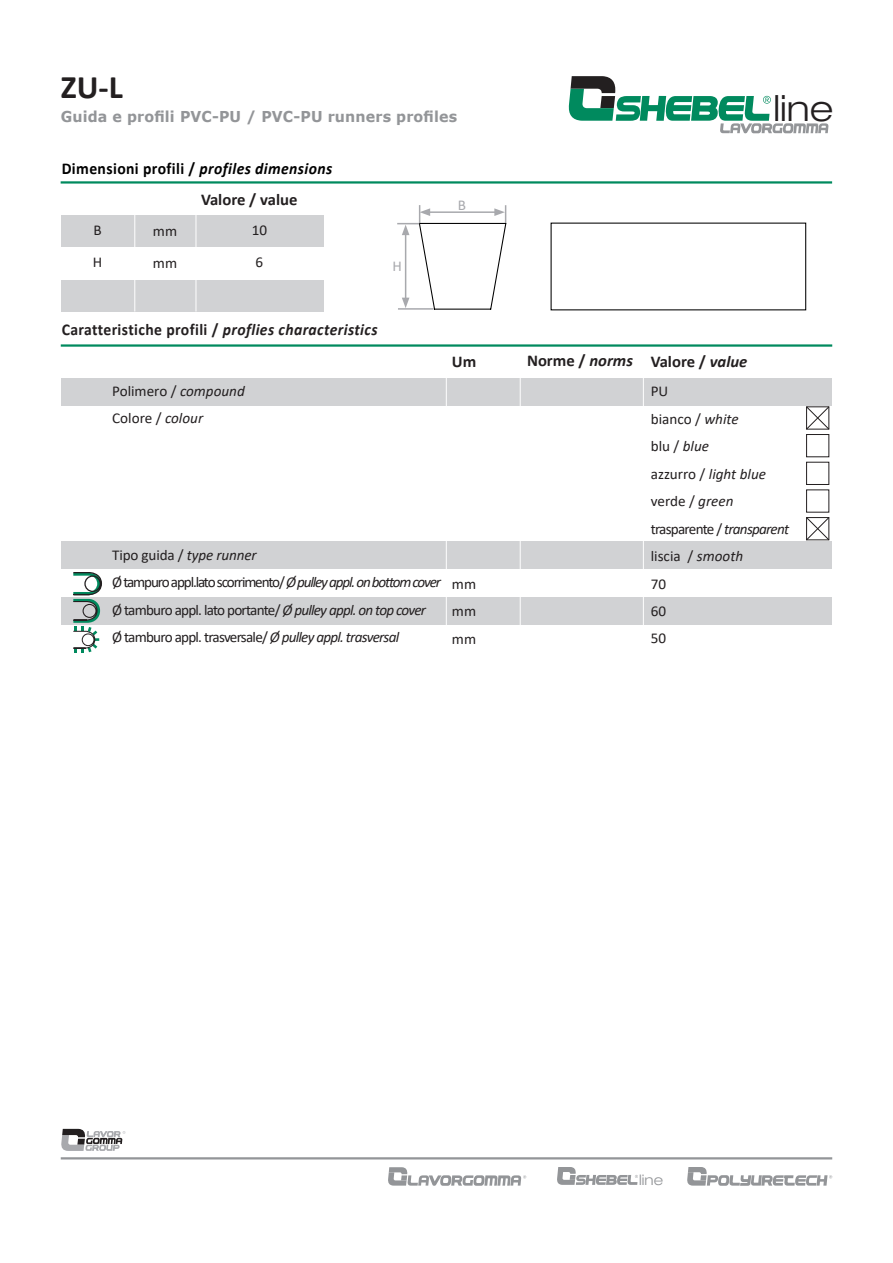
<style>
.page{position:relative;width:893px;height:1263px;background:#fff}
.page>*{position:absolute;margin:0;border:0;box-sizing:border-box;transform-origin:0 0}
.t1{font:300 expanded 36px "Helvetica Neue LT Std";color:#231f20}
.t2{font:700 33px "Calibri";color:#231f20}
.t3{font:700 16.5px "Calibri";letter-spacing:.025em;color:#231f20;scale:.95 1}
.t4{font:700 16.5px "Calibri";letter-spacing:.005em;color:#231f20}
.t5{font:700 16.5px "Calibri";letter-spacing:.025em;color:#000;scale:.95 1}
.t6{font:15px "Calibri";letter-spacing:-.05em;color:#231f20}
.t7{font:15px "Calibri";letter-spacing:-.075em;color:#231f20}
.t8{font:700 15px "Verdana";letter-spacing:.01em;color:#939598;scale:.95 1}
.t9{font:15px "Calibri";letter-spacing:-.01em;color:#231f20}
.t10{font:15px "Calibri";color:#231f20}
.t11{font:italic 15px "Calibri";color:#231f20}
.t12{font:15px "Calibri";color:#a8a9ad}
.t13{font:300 expanded 14.55px "Helvetica Neue LT Std";color:#939598}
.s1{font-style:italic}
.s2{font-style:normal}
</style>
<div class="page">
<div style="left:61px;top:215px;width:262px;height:32px;background:#d1d2d4"></div>
<div style="left:61px;top:279px;width:262px;height:32px;background:#d1d2d4"></div>
<div style="left:61px;top:378px;width:771px;height:27px;background:#d1d2d4"></div>
<div style="left:61px;top:541px;width:771px;height:28px;background:#d1d2d4"></div>
<div style="left:61px;top:597px;width:771px;height:28px;background:#d1d2d4"></div>
<hr style="left:134px;top:213px;width:1px;height:98px;background:#fff">
<hr style="left:196px;top:214px;width:1px;height:97px;background:#fff">
<hr style="left:643px;top:378px;width:1px;height:275px;background:#fff">
<hr style="left:520px;top:378px;width:1px;height:275px;background:#fff">
<hr style="left:446px;top:378px;width:1px;height:275px;background:#fff">
<svg style="left:568px;top:76px;width:260px;height:57px"></svg>
<hr style="left:61px;top:1157px;width:771px;height:2px;background:#939598">
<svg style="left:61px;top:1129px;width:64px;height:22px"></svg>
<svg style="left:388px;top:1167px;width:138px;height:19px"></svg>
<svg style="left:557px;top:1167px;width:81px;height:18px"></svg>
<svg style="left:687px;top:1167px;width:145px;height:19px"></svg>
<hr style="left:61px;top:344px;width:771px;height:3px;background:#008a5e">
<hr style="left:61px;top:181px;width:771px;height:3px;background:#008a5e">
<div style="left:806px;top:434px;width:23px;height:23px;border:1px solid #231f20"></div>
<div style="left:806px;top:462px;width:23px;height:23px;border:1px solid #231f20"></div>
<svg style="left:397px;top:205px;width:110px;height:105px"></svg>
<svg style="left:806px;top:406px;width:24px;height:24px"></svg>
<svg style="left:806px;top:517px;width:24px;height:24px"></svg>
<svg style="left:73px;top:572px;width:29px;height:81px"></svg>
<p class="t2" style="left:61px;top:63px;width:63px">ZU-L</p>
<p class="t8" style="left:61px;top:106px;width:419px">Guida e profili PVC-PU / PVC-PU runners profiles</p>
<p class="t5" style="left:62px;top:157px;width:286px">Dimensioni profili / <span class="s1">profiles dimensions</span></p>
<p class="t6" style="left:93px;top:219px;width:10px">B</p>
<p class="t6" style="left:93px;top:252px;width:11px">H</p>
<p class="t6" style="left:153px;top:220px;width:26px">mm</p>
<p class="t6" style="left:153px;top:253px;width:26px">mm</p>
<p class="t4" style="left:201px;top:188px;width:98px">Valore / value</p>
<p class="t6" style="left:252px;top:219px;width:17px">10</p>
<p class="t6" style="left:256px;top:252px;width:9px">6</p>
<p class="t12" style="left:392px;top:256px;width:11px">H</p>
<p class="t3" style="left:62px;top:318px;width:334px">Caratteristiche profili / <span class="s1">proflies characteristics</span></p>
<p class="t12" style="left:458px;top:194px;width:10px">B</p>
<p class="t4" style="left:452px;top:349px;width:26px">Um</p>
<p class="t4" style="left:527px;top:349px;width:107px">Norme / <span class="s1">norms</span></p>
<p class="t4" style="left:651px;top:349px;width:98px">Valore / <span class="s1">value</span></p>
<p class="t1" style="left:774px;top:87px;width:61px">line</p>
<p class="t10" style="left:112px;top:381px;width:134px">Polimero / <span class="s1">compound</span></p>
<p class="t6" style="left:112px;top:408px;width:93px">Colore / <span class="s1">colour</span></p>
<p class="t9" style="left:112px;top:544px;width:146px">Tipo guida / <span class="s1">type runner</span></p>
<p class="t7" style="left:112px;top:572px;width:330px">Ø tampuro appl.lato scorrimento/ <span class="s1">Ø pulley appl. on bottom cover</span></p>
<p class="t6" style="left:112px;top:599px;width:315px">Ø tamburo appl. lato portante/ <span class="s1">Ø pulley appl. on top cover</span></p>
<p class="t6" style="left:112px;top:626px;width:289px">Ø tamburo appl. trasversale/ <span class="s1">Ø pulley appl. trasversal</span></p>
<p class="t6" style="left:452px;top:573px;width:26px">mm</p>
<p class="t6" style="left:452px;top:601px;width:26px">mm</p>
<p class="t6" style="left:452px;top:628px;width:26px">mm</p>
<p class="t6" style="left:651px;top:381px;width:19px">PU</p>
<p class="t6" style="left:651px;top:408px;width:89px">bianco / <span class="s1">white</span></p>
<p class="t6" style="left:651px;top:436px;width:60px">blu / <span class="s1">blue</span></p>
<p class="t11" style="left:651px;top:463px;width:117px"><span class="s2">azzurro /</span> light blue</p>
<p class="t6" style="left:651px;top:491px;width:84px">verde / <span class="s1">green</span></p>
<p class="t6" style="left:651px;top:518px;width:140px">trasparente / <span class="s1">transparent</span></p>
<p class="t6" style="left:651px;top:546px;width:94px">liscia / <span class="s1">smooth</span></p>
<p class="t6" style="left:651px;top:573px;width:17px">70</p>
<p class="t6" style="left:651px;top:601px;width:17px">60</p>
<p class="t6" style="left:651px;top:628px;width:17px">50</p>
<p class="t13" style="left:639px;top:1171px;width:25px">line</p>
</div>
